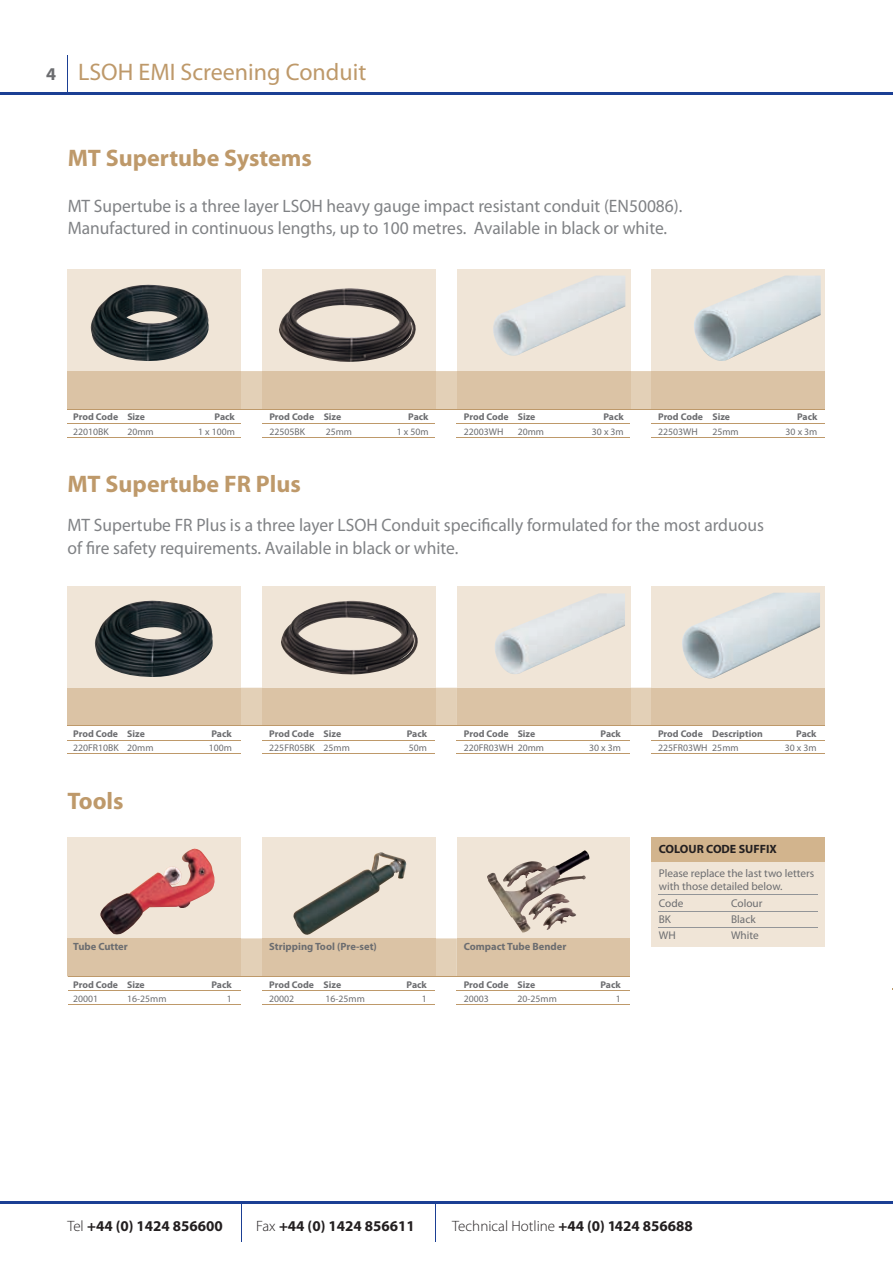
<style>
.page{position:relative;width:893px;height:1262px;background:#fff}
.page>*{position:absolute;margin:0;border:0;box-sizing:border-box;transform-origin:0 0}
.t1{font:700 24px "Myriad Pro";color:#be996a}
.t2{font:24px "Myriad Pro";color:#be996a}
.t3{font:18px/22.5px "Myriad Pro";color:#808285}
.t4{font:700 15px "Myriad Pro";color:#231f20}
.t5{font:300 15px "Myriad Pro";color:#231f20}
.t6{font:700 12px "Myriad Pro";color:#231f20}
.t7{font:11.25px/13.5px "Myriad Pro";color:#6c6d70}
.t8{font:700 10.5px "Myriad Pro";color:#6c6d70}
.t9{font:700 9.75px "Myriad Pro";color:#6c6d70}
.t10{font:9.75px "Myriad Pro";color:#6c6d70}
.s1{font-weight:700;font-size:18px;color:#6c6d70}
.s2{font-weight:300}
.s3{font-weight:700}
</style>
<div class="page">
<hr style="left:0;top:92px;width:892px;height:2px;background:#1b3f94">
<hr style="left:0;top:1202px;width:892px;height:2px;background:#1b3f94">
<hr style="left:240px;top:1203px;width:1px;height:38px;background:#1b3f94">
<hr style="left:67px;top:55px;width:1px;height:38px;background:#1b3f94">
<hr style="left:435px;top:1203px;width:1px;height:38px;background:#1b3f94">
<div style="left:262px;top:270px;width:173px;height:139px;background:#f0e5d7"></div>
<img style="left:279px;top:288px;width:136px;height:74px">
<div style="left:68px;top:270px;width:173px;height:139px;background:#f0e5d7"></div>
<div style="left:457px;top:270px;width:173px;height:139px;background:#f0e5d7"></div>
<div style="left:651px;top:270px;width:174px;height:139px;background:#f0e5d7"></div>
<div style="left:241px;top:371px;width:410px;height:38px;background:#e3d0b7"></div>
<div style="left:262px;top:371px;width:173px;height:38px;background:#dbc3a5"></div>
<div style="left:68px;top:371px;width:173px;height:38px;background:#dbc3a5"></div>
<div style="left:457px;top:371px;width:173px;height:38px;background:#dbc3a5"></div>
<div style="left:651px;top:371px;width:174px;height:38px;background:#dbc3a5"></div>
<img style="left:91px;top:285px;width:118px;height:76px">
<hr style="left:68px;top:409px;width:757px;height:1px;background:#be996a">
<hr style="left:68px;top:423px;width:757px;height:1px;background:#be996a">
<hr style="left:68px;top:437px;width:757px;height:1px;background:#be996a">
<img style="left:493px;top:276px;width:132px;height:80px">
<img style="left:694px;top:276px;width:126px;height:85px">
<div style="left:241px;top:420px;width:21px;height:45px;background:#fff"></div>
<div style="left:435px;top:420px;width:21px;height:43px;background:#fff"></div>
<div style="left:630px;top:420px;width:20px;height:45px;background:#fff"></div>
<div style="left:262px;top:586px;width:173px;height:140px;background:#f0e5d7"></div>
<img style="left:281px;top:601px;width:136px;height:73px">
<div style="left:68px;top:586px;width:173px;height:140px;background:#f0e5d7"></div>
<div style="left:457px;top:586px;width:173px;height:140px;background:#f0e5d7"></div>
<div style="left:651px;top:586px;width:174px;height:140px;background:#f0e5d7"></div>
<div style="left:241px;top:688px;width:410px;height:37px;background:#e3d0b7"></div>
<div style="left:262px;top:688px;width:173px;height:38px;background:#dbc3a5"></div>
<div style="left:68px;top:688px;width:173px;height:38px;background:#dbc3a5"></div>
<div style="left:457px;top:688px;width:173px;height:38px;background:#dbc3a5"></div>
<div style="left:651px;top:688px;width:174px;height:38px;background:#dbc3a5"></div>
<img style="left:95px;top:601px;width:118px;height:76px">
<hr style="left:68px;top:725px;width:756px;height:1px;background:#be996a">
<hr style="left:68px;top:740px;width:756px;height:1px;background:#be996a">
<hr style="left:68px;top:754px;width:756px;height:1px;background:#be996a">
<img style="left:495px;top:593px;width:130px;height:81px">
<img style="left:682px;top:593px;width:137px;height:85px">
<div style="left:241px;top:737px;width:21px;height:44px;background:#fff"></div>
<div style="left:435px;top:737px;width:21px;height:43px;background:#fff"></div>
<div style="left:630px;top:737px;width:20px;height:44px;background:#fff"></div>
<div style="left:262px;top:837px;width:173px;height:139px;background:#f0e5d7"></div>
<img style="left:293px;top:852px;width:113px;height:83px">
<div style="left:68px;top:837px;width:172px;height:139px;background:#f0e5d7"></div>
<div style="left:457px;top:837px;width:173px;height:139px;background:#f0e5d7"></div>
<svg style="left:240px;top:938px;width:217px;height:38px;background:#e2d0b7"></svg>
<div style="left:262px;top:938px;width:173px;height:38px;background:#dbc3a5"></div>
<div style="left:68px;top:938px;width:172px;height:38px;background:#dbc3a5"></div>
<div style="left:457px;top:938px;width:173px;height:38px;background:#dbc3a5"></div>
<img style="left:100px;top:849px;width:114px;height:85px">
<hr style="left:68px;top:976px;width:565px;height:1px;background:#be996a">
<hr style="left:68px;top:990px;width:565px;height:1px;background:#be996a">
<hr style="left:68px;top:1004px;width:565px;height:1px;background:#be996a">
<img style="left:487px;top:850px;width:98px;height:83px">
<div style="left:241px;top:987px;width:21px;height:45px;background:#fff"></div>
<div style="left:435px;top:987px;width:20px;height:43px;background:#fff"></div>
<div style="left:629px;top:828px;width:21px;height:204px;background:#fff"></div>
<div style="left:651px;top:862px;width:173px;height:85px;background:#f0e5d7"></div>
<div style="left:651px;top:837px;width:173px;height:24px;background:#d2b48d"></div>
<hr style="left:658px;top:895px;width:159px;height:1px;background:#939598">
<hr style="left:658px;top:911px;width:159px;height:1px;background:#939598">
<hr style="left:658px;top:927px;width:159px;height:1px;background:#939598">
<h1 class="t2" style="left:46px;top:63px;width:322px"><span class="s1">4</span> LSOH EMI Screening Conduit</h1>
<h1 class="t1" style="left:68px;top:149px;width:246px">MT Supertube Systems</h1>
<p class="t3" style="left:68px;top:196px;width:616px">MT Supertube is a three layer LSOH heavy gauge impact resistant conduit (EN50086).<br>Manufactured in continuous lengths, up to 100 metres. Available in black or white.</p>
<p class="t9" style="left:73px;top:413px;width:73px">Prod Code Size</p>
<p class="t9" style="left:214px;top:413px;width:22px">Pack</p>
<p class="t9" style="left:269px;top:413px;width:73px">Prod Code Size</p>
<p class="t9" style="left:408px;top:413px;width:22px">Pack</p>
<p class="t9" style="left:464px;top:413px;width:73px">Prod Code Size</p>
<p class="t9" style="left:603px;top:413px;width:22px">Pack</p>
<p class="t9" style="left:658px;top:413px;width:73px">Prod Code Size</p>
<p class="t9" style="left:797px;top:413px;width:22px">Pack</p>
<p class="t10" style="left:73px;top:428px;width:37px">22010BK</p>
<p class="t10" style="left:127px;top:428px;width:28px">20mm</p>
<p class="t10" style="left:198px;top:428px;width:38px">1 x 100m</p>
<p class="t10" style="left:269px;top:428px;width:37px">22505BK</p>
<p class="t10" style="left:326px;top:428px;width:28px">25mm</p>
<p class="t10" style="left:396px;top:428px;width:33px">1 x 50m</p>
<p class="t10" style="left:464px;top:428px;width:41px">22003WH</p>
<p class="t10" style="left:517px;top:428px;width:28px">20mm</p>
<p class="t10" style="left:592px;top:428px;width:33px">30 x 3m</p>
<p class="t10" style="left:658px;top:428px;width:41px">22503WH</p>
<p class="t10" style="left:712px;top:428px;width:28px">25mm</p>
<p class="t10" style="left:785px;top:428px;width:33px">30 x 3m</p>
<h1 class="t1" style="left:68px;top:474px;width:235px">MT Supertube FR Plus</h1>
<p class="t3" style="left:68px;top:515px;width:697px">MT Supertube FR Plus is a three layer LSOH Conduit specifically formulated for the most arduous of fire safety requirements. Available in black or white.</p>
<p class="t9" style="left:73px;top:730px;width:73px">Prod Code Size</p>
<p class="t9" style="left:211px;top:730px;width:22px">Pack</p>
<p class="t9" style="left:269px;top:730px;width:73px">Prod Code Size</p>
<p class="t9" style="left:406px;top:730px;width:22px">Pack</p>
<p class="t9" style="left:463px;top:730px;width:73px">Prod Code Size</p>
<p class="t9" style="left:600px;top:730px;width:22px">Pack</p>
<p class="t9" style="left:658px;top:730px;width:106px">Prod Code description</p>
<p class="t9" style="left:796px;top:730px;width:22px">Pack</p>
<p class="t10" style="left:73px;top:744px;width:82px">220FR10BK 20mm</p>
<p class="t10" style="left:209px;top:744px;width:25px">100m</p>
<p class="t10" style="left:269px;top:744px;width:82px">225FR05BK 25mm</p>
<p class="t10" style="left:409px;top:744px;width:20px">50m</p>
<p class="t10" style="left:463px;top:744px;width:82px">220FR03WH 20mm</p>
<p class="t10" style="left:589px;top:744px;width:33px">30 x 3m</p>
<p class="t10" style="left:658px;top:744px;width:82px">225FR03WH 25mm</p>
<p class="t10" style="left:784px;top:744px;width:33px">30 x 3m</p>
<h1 class="t1" style="left:68px;top:792px;width:57px">Tools</h1>
<p class="t8" style="left:73px;top:942px;width:56px">Tube Cutter</p>
<p class="t8" style="left:269px;top:942px;width:109px">Stripping Tool (Pre-set)</p>
<p class="t8" style="left:463px;top:942px;width:104px">Compact Tube Bender</p>
<p class="t9" style="left:73px;top:981px;width:73px">Prod Code Size</p>
<p class="t9" style="left:211px;top:981px;width:22px">Pack</p>
<p class="t9" style="left:269px;top:981px;width:73px">Prod Code Size</p>
<p class="t9" style="left:406px;top:981px;width:22px">Pack</p>
<p class="t9" style="left:463px;top:981px;width:73px">Prod Code Size</p>
<p class="t9" style="left:600px;top:981px;width:22px">Pack</p>
<p class="t10" style="left:73px;top:995px;width:27px">20001</p>
<p class="t10" style="left:127px;top:995px;width:41px">16-25mm</p>
<p class="t10" style="left:227px;top:995px;width:7px">1</p>
<p class="t10" style="left:269px;top:995px;width:27px">20002</p>
<p class="t10" style="left:325px;top:995px;width:41px">16-25mm</p>
<p class="t10" style="left:422px;top:995px;width:7px">1</p>
<p class="t10" style="left:463px;top:995px;width:27px">20003</p>
<p class="t10" style="left:517px;top:995px;width:41px">20-25mm</p>
<p class="t10" style="left:615px;top:995px;width:7px">1</p>
<p class="t6" style="left:658px;top:844px;width:120px">COLOUR COdE SUFFIX</p>
<p class="t7" style="left:658px;top:867px;width:157px">Please replace the last two letters with those detailed below.</p>
<p class="t7" style="left:658px;top:897px;width:26px">Code</p>
<p class="t7" style="left:731px;top:897px;width:33px">Colour</p>
<p class="t7" style="left:658px;top:913px;width:14px">BK</p>
<p class="t7" style="left:731px;top:913px;width:26px">Black</p>
<p class="t7" style="left:658px;top:930px;width:18px">WH</p>
<p class="t7" style="left:731px;top:930px;width:29px">White</p>
<p class="t4" style="left:67px;top:1220px;width:157px"><span class="s2">Tel</span> +44 (0) 1424 856600</p>
<p class="t4" style="left:256px;top:1220px;width:160px"><span class="s2">Fax</span> +44 (0) 1424 856611</p>
<p class="t5" style="left:452px;top:1220px;width:242px">Technical Hotline <span class="s3">+44 (0) 1424 856688</span></p>
</div>
